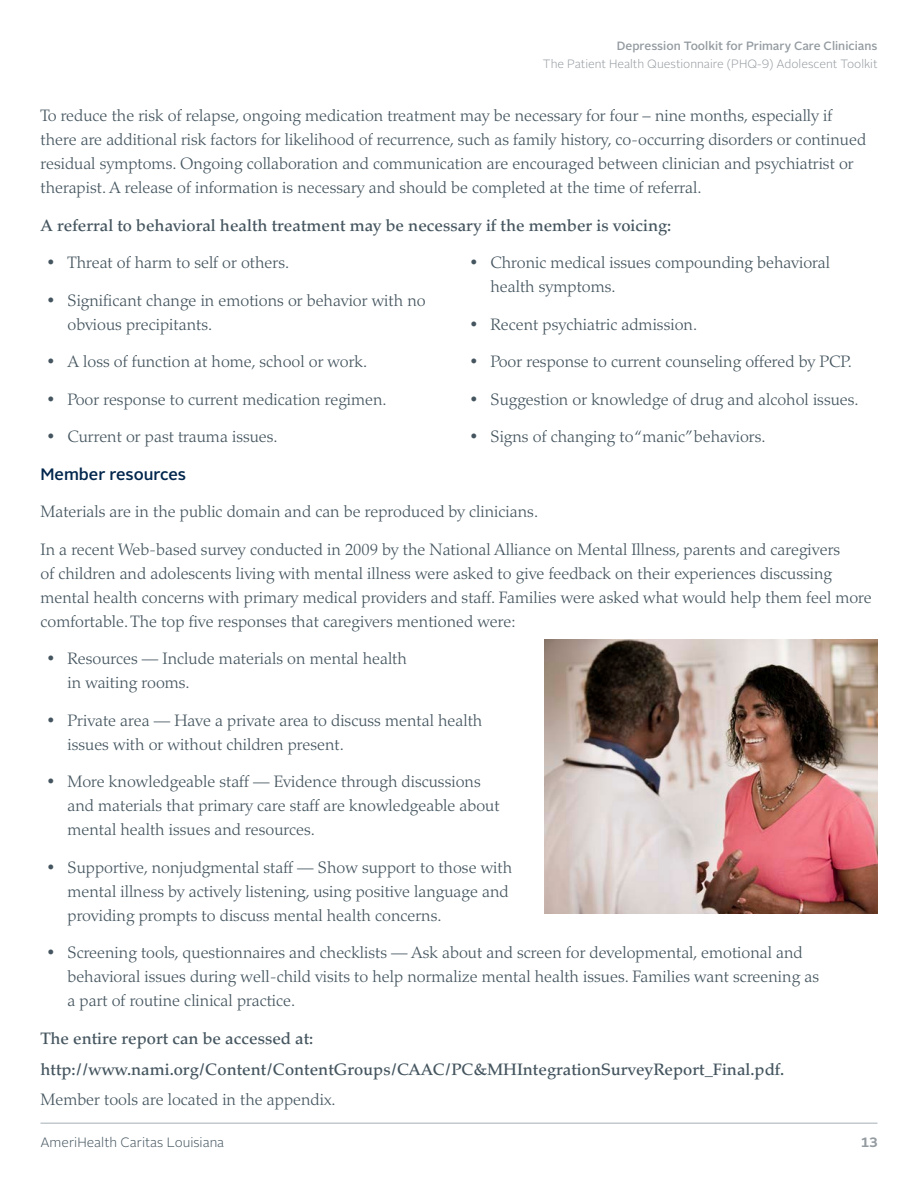
<style>
.page{position:relative;width:918px;height:1188px;background:#fff}
.page>*{position:absolute;margin:0;border:0;box-sizing:border-box;transform-origin:0 0}
.Body_TXT{font:300 16.5px/24px "Palatino LT Std";color:#45555f}
.Body_TXT-2{font:500 16.5px "Palatino LT Std";color:#45555f}
.Topic_header{font:500 16.5px "Alright Sans";color:#00254c}
.t1{font:300 13.5px "Alright Sans";color:#45555f}
.t2{font:700 13.5px "Alright Sans";color:#959ca1}
.t3{font:300 12px "Alright Sans";color:#959ca1}
.t4{font:500 12px "Alright Sans";color:#959ca1}
</style>
<div class="page">
<hr style="left:40px;top:1123px;width:838px;height:1px;background:#aeb8be">
<img style="left:545px;top:639px;width:333px;height:275px">
<p class="t4" style="left:617px;top:37px;width:262px">Depression Toolkit for Primary Care Clinicians</p>
<p class="t3" style="left:543px;top:55px;width:336px">The Patient Health Questionnaire (PHQ-9) Adolescent Toolkit</p>
<p class="Body_TXT" style="left:40px;top:104px;width:827px">To reduce the risk of relapse, ongoing medication treatment may be necessary for four – nine months, especially if there are additional risk factors for likelihood of recurrence, such as family history, co-occurring disorders or continued residual symptoms. Ongoing collaboration and communication are encouraged between clinician and psychiatrist or therapist. A release of information is necessary and should be completed at the time of referral.</p>
<p class="Body_TXT-2" style="left:40px;top:216px;width:632px">A referral to behavioral health treatment may be necessary if the member is voicing:</p>
<p class="Body_TXT" style="left:47px;top:251px;width:243px">• Threat of harm to self or others.</p>
<p class="Body_TXT" style="left:67px;top:289px;width:360px;text-indent:-20px">• Significant change in emotions or behavior with no obvious precipitants.</p>
<p class="Body_TXT" style="left:47px;top:350px;width:322px">• A loss of function at home, school or work.</p>
<p class="Body_TXT" style="left:47px;top:388px;width:341px">• Poor response to current medication regimen.</p>
<p class="Body_TXT" style="left:47px;top:425px;width:232px">• Current or past trauma issues.</p>
<p class="Body_TXT" style="left:490px;top:251px;width:341px;text-indent:-20px">• Chronic medical issues compounding behavioral health symptoms.</p>
<p class="Body_TXT" style="left:470px;top:313px;width:228px">• Recent psychiatric admission.</p>
<p class="Body_TXT" style="left:470px;top:350px;width:383px">• Poor response to current counseling offered by PCP.</p>
<p class="Body_TXT" style="left:470px;top:388px;width:390px">• Suggestion or knowledge of drug and alcohol issues.</p>
<p class="Body_TXT" style="left:470px;top:425px;width:297px">• Signs of changing to “manic”behaviors.</p>
<p class="Topic_header" style="left:40px;top:463px;width:147px">Member resources</p>
<p class="Body_TXT" style="left:40px;top:500px;width:499px">Materials are in the public domain and can be reproduced by clinicians.</p>
<p class="Body_TXT" style="left:40px;top:538px;width:833px">In a recent Web-based survey conducted in 2009 by the National Alliance on Mental Illness, parents and caregivers<br>of children and adolescents living with mental illness were asked to give feedback on their experiences discussing mental health concerns with primary medical providers and staff. Families were asked what would help them feel more comfortable. The top five responses that caregivers mentioned were:</p>
<p class="Body_TXT" style="left:67px;top:647px;width:341px;text-indent:-20px">• Resources — Include materials on mental health in waiting rooms.</p>
<p class="Body_TXT" style="left:67px;top:709px;width:416px;text-indent:-20px">• Private area — Have a private area to discuss mental health issues with or without children present.</p>
<p class="Body_TXT" style="left:67px;top:770px;width:434px;text-indent:-20px">• More knowledgeable staff — Evidence through discussions and materials that primary care staff are knowledgeable about mental health issues and resources.</p>
<p class="Body_TXT" style="left:67px;top:856px;width:446px;text-indent:-20px">• Supportive, nonjudgmental staff — Show support to those with mental illness by actively listening, using positive language and providing prompts to discuss mental health concerns.</p>
<p class="Body_TXT" style="left:67px;top:941px;width:753px;text-indent:-20px">• Screening tools, questionnaires and checklists — Ask about and screen for developmental, emotional and behavioral issues during well-child visits to help normalize mental health issues. Families want screening as a part of routine clinical practice.</p>
<p class="Body_TXT-2" style="left:41px;top:1029px;width:274px">The entire report can be accessed at:</p>
<p class="Body_TXT-2" style="left:41px;top:1059px;width:745px">http://www.nami.org/Content/ContentGroups/CAAC/PC&amp;MHIntegrationSurveyReport_Final.pdf.</p>
<p class="Body_TXT" style="left:41px;top:1088px;width:297px">Member tools are located in the appendix.</p>
<p class="t1" style="left:40px;top:1133px;width:185px">AmeriHealth Caritas Louisiana</p>
<p class="t2" style="left:861px;top:1133px;width:18px">13</p>
</div>
